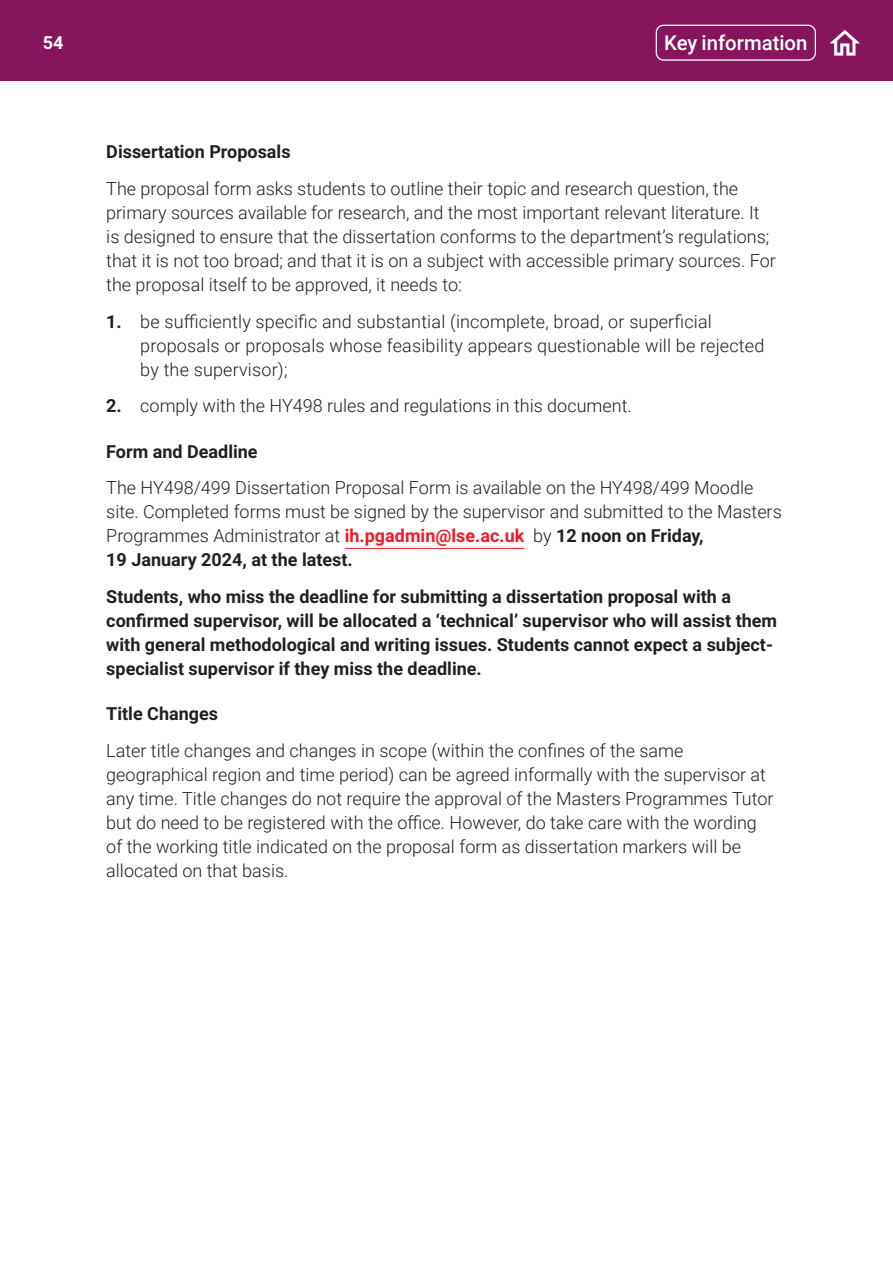
<style>
.page{position:relative;width:893px;height:1263px;background:#fff}
.page>*{position:absolute;margin:0;border:0;box-sizing:border-box;transform-origin:0 0}
.t1{font:500 20.4px "Roboto";color:#fff}
._05_Body_text_22{font:300 18px/24px "Roboto";color:#231f20}
._05_Body_text_22-2{font:700 18px/24px "Roboto";color:#231f20}
.Numbered_list{font:300 18px/24px "Roboto";letter-spacing:.01em;color:#231f20}
._04_Subsubhead_22{font:700 18px "Roboto";color:#231f20}
.t2{font:700 18px "Roboto";color:#fff}
.s1{font-weight:700}
.s2{font-weight:700;color:#ee1b2c}
</style>
<div class="page">
<div style="left:0;top:0;width:893px;height:81px;background:#87155d"></div>
<div style="left:656px;top:25px;width:160px;height:36px;border:1px solid #fff;border-radius:7px"></div>
<svg style="left:830px;top:30px;width:30px;height:26px"></svg>
<hr style="left:345px;top:548px;width:179px;height:1px;background:#ee1b2c">
<p class="t2" style="left:43px;top:30px;width:22px">54</p>
<p class="t1" style="left:664px;top:29px;width:145px">Key information</p>
<p class="_04_Subsubhead_22" style="left:106px;top:139px;width:186px">Dissertation Proposals</p>
<p class="_05_Body_text_22" style="left:106px;top:176px;width:671px">The proposal form asks students to outline their topic and research question, the primary sources available for research, and the most important relevant literature. It is designed to ensure that the dissertation conforms to the department’s regulations; that it is not too broad; and that it is on a subject with accessible primary sources. For the proposal itself to be approved, it needs to:</p>
<p class="Numbered_list" style="left:140px;top:309px;width:625px;text-indent:-34px"><span class="s1">1.</span> be sufficiently specific and substantial (incomplete, broad, or superficial proposals or proposals whose feasibility appears questionable will be rejected by the supervisor);</p>
<p class="Numbered_list" style="left:106px;top:393px;width:527px"><span class="s1">2.</span> comply with the HY498 rules and regulations in this document.</p>
<p class="_04_Subsubhead_22" style="left:106px;top:439px;width:153px">Form and Deadline</p>
<p class="_05_Body_text_22" style="left:106px;top:475px;width:677px">The HY498/499 Dissertation Proposal Form is available on the HY498/499 Moodle site. Completed forms must be signed by the supervisor and submitted to the Masters Programmes Administrator at <span class="s2">ih.pgadmin@lse.ac.uk</span> by <span class="s1">12 noon on Friday,<br>19 January 2024, at the latest.</span></p>
<p class="_05_Body_text_22-2" style="left:106px;top:584px;width:672px">Students, who miss the deadline for submitting a dissertation proposal with a confirmed supervisor, will be allocated a ‘technical’ supervisor who will assist them with general methodological and writing issues. Students cannot expect a subject&shy;specialist supervisor if they miss the deadline.</p>
<p class="_04_Subsubhead_22" style="left:106px;top:701px;width:113px">Title Changes</p>
<p class="_05_Body_text_22" style="left:106px;top:738px;width:669px">Later title changes and changes in scope (within the confines of the same geographical region and time period) can be agreed informally with the supervisor at any time. Title changes do not require the approval of the Masters Programmes Tutor but do need to be registered with the office. However, do take care with the wording of the working title indicated on the proposal form as dissertation markers will be allocated on that basis.</p>
</div>
